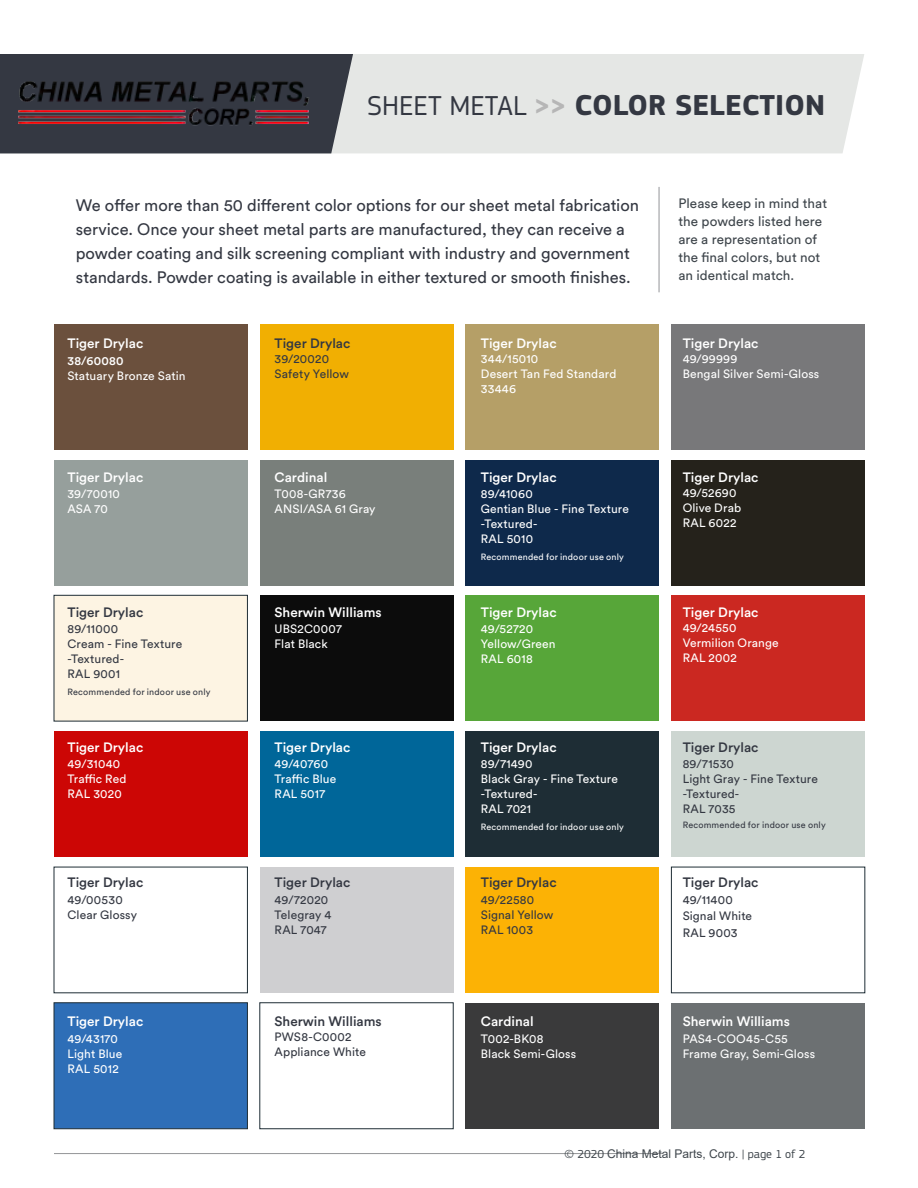
<style>
.page{position:relative;width:918px;height:1188px;background:#fff}
.page>*{position:absolute;margin:0;border:0;box-sizing:border-box;transform-origin:0 0}
.t1{font:700 30px "PF Square Sans Pro";color:#343842}
.t2{font:16.5px/24px "Circular Std";letter-spacing:-.005em;color:#343842}
.t3{font:500 13.5px "Circular Std";color:#fff}
.t4{font:13.5px/18px "Circular Std";letter-spacing:.005em;color:#3f464c}
.t5{font:500 13.5px "Circular Std";color:#343842}
.t6{font:12px/15px "Circular Std";letter-spacing:.01em;color:#fff}
.t7{font:12px/15px "Circular Std";letter-spacing:.01em;color:#343842}
.t8{font:12px "Arial";color:#3f464c}
.t9{font:500 12px "Circular Std";letter-spacing:.025em;color:#fff}
.t10{font:9px "Circular Std";letter-spacing:.02em;color:#fff}
.t11{font:9px "Circular Std";letter-spacing:.02em;color:#343842}
.s1{font-weight:400;font-size:28.5px}
.s2{font-size:27px;color:#b6b6b6}
.s3{font-family:"PF Square Sans Pro"}
</style>
<div class="page">
<div style="left:54px;top:324px;width:193px;height:126px;background:#6b503d"></div>
<div style="left:54px;top:595px;width:194px;height:126px;background:#fdf4e3;border:1px solid #1e2d35"></div>
<div style="left:54px;top:460px;width:193px;height:125px;background:#969f9c"></div>
<div style="left:54px;top:1003px;width:194px;height:126px;background:#2e6eb7;border:1px solid #1e2d35"></div>
<div style="left:54px;top:731px;width:193px;height:126px;background:#cc0605"></div>
<div style="left:466px;top:324px;width:193px;height:126px;background:#b59f67"></div>
<div style="left:466px;top:867px;width:193px;height:126px;background:#fcb205"></div>
<div style="left:466px;top:595px;width:193px;height:126px;background:#57a639"></div>
<div style="left:466px;top:460px;width:193px;height:125px;background:#0e294b"></div>
<div style="left:466px;top:1003px;width:193px;height:126px;background:#3a3a3b"></div>
<div style="left:466px;top:731px;width:193px;height:126px;background:#1e2d35"></div>
<div style="left:260px;top:324px;width:193px;height:126px;background:#f1af02"></div>
<div style="left:260px;top:867px;width:193px;height:126px;background:#cfcfd1"></div>
<div style="left:260px;top:595px;width:193px;height:126px;background:#0c0c0c"></div>
<div style="left:260px;top:460px;width:193px;height:125px;background:#797f7b"></div>
<div style="left:260px;top:1003px;width:193px;height:126px;background:#fff;border:1px solid #1e2d35"></div>
<div style="left:260px;top:731px;width:193px;height:126px;background:#069"></div>
<div style="left:671px;top:324px;width:194px;height:126px;background:#78787a"></div>
<div style="left:671px;top:595px;width:194px;height:126px;background:#cb2821"></div>
<div style="left:671px;top:460px;width:194px;height:125px;background:#25221b"></div>
<div style="left:671px;top:1003px;width:194px;height:126px;background:#6c7072"></div>
<div style="left:671px;top:731px;width:194px;height:126px;background:#cdd6d1"></div>
<div style="left:353px;top:54px;width:511px;height:99px;background:#e5e7e5"></div>
<div style="left:0;top:54px;width:353px;height:99px;background:#343842"></div>
<hr style="left:659px;top:187px;width:1px;height:105px;background:#939598">
<hr style="left:54px;top:1153px;width:609px;height:1px;background:#939598">
<img style="left:18px;top:74px;width:292px;height:64px">
<h1 class="t1" style="left:367px;top:87px;width:459px"><span class="s1">SHEET METAL</span> <span class="s2">&gt;&gt;</span> COLOR SELECTION</h1>
<p class="t2" style="left:76px;top:193px;width:565px">We offer more than 50 different color options for our sheet metal fabrication service. Once your sheet metal parts are manufactured, they can receive a powder coating and silk screening compliant with industry and government standards. Powder coating is available in either textured or smooth finishes.</p>
<p class="t4" style="left:678px;top:194px;width:150px">Please keep in mind that the powders listed here are a representation of the final colors, but not an identical match.</p>
<p class="t3" style="left:68px;top:335px;width:77px">Tiger Drylac</p>
<p class="t9" style="left:68px;top:353px;width:58px">38/60080</p>
<p class="t6" style="left:68px;top:368px;width:119px">Statuary Bronze Satin</p>
<p class="t3" style="left:68px;top:469px;width:77px">Tiger Drylac</p>
<p class="t6" style="left:68px;top:487px;width:54px">39/70010<br>ASA 70</p>
<p class="t5" style="left:68px;top:604px;width:77px">Tiger Drylac</p>
<p class="t7" style="left:68px;top:622px;width:116px">89/11000<br>Cream - Fine Texture -Textured-<br>RAL 9001</p>
<p class="t11" style="left:68px;top:686px;width:145px">Recommended for indoor use only</p>
<p class="t3" style="left:68px;top:738px;width:77px">Tiger Drylac</p>
<p class="t6" style="left:68px;top:756px;width:61px">49/31040<br>Traffic Red<br>RAL 3020</p>
<p class="t5" style="left:68px;top:874px;width:77px">Tiger Drylac</p>
<p class="t7" style="left:68px;top:892px;width:71px">49/00530<br>Clear Glossy</p>
<p class="t3" style="left:68px;top:1013px;width:77px">Tiger Drylac</p>
<p class="t6" style="left:68px;top:1031px;width:56px">49/43170<br>Light Blue<br>RAL 5012</p>
<p class="t5" style="left:275px;top:335px;width:77px">Tiger Drylac</p>
<p class="t7" style="left:275px;top:352px;width:76px">39/20020<br>Safety Yellow</p>
<p class="t3" style="left:275px;top:469px;width:54px">Cardinal</p>
<p class="t6" style="left:275px;top:487px;width:103px">T008-GR736<br>ANSI/ASA 61 Gray</p>
<p class="t3" style="left:275px;top:604px;width:109px">Sherwin Williams</p>
<p class="t6" style="left:275px;top:622px;width:69px">UBS2C0007<br>Flat Black</p>
<p class="t3" style="left:275px;top:738px;width:77px">Tiger Drylac</p>
<p class="t6" style="left:275px;top:756px;width:63px">49/40760<br>Traffic Blue<br>RAL 5017</p>
<p class="t5" style="left:275px;top:874px;width:77px">Tiger Drylac</p>
<p class="t7" style="left:275px;top:892px;width:58px">49/72020<br>Telegray 4<br>RAL 7047</p>
<p class="t5" style="left:275px;top:1013px;width:109px">Sherwin Williams</p>
<p class="t7" style="left:275px;top:1029px;width:93px">PWS8-C0002<br>Appliance White</p>
<p class="t3" style="left:481px;top:335px;width:77px">Tiger Drylac</p>
<p class="t6" style="left:481px;top:352px;width:137px">344/15010<br>Desert Tan Fed Standard<br>33446</p>
<p class="t3" style="left:481px;top:469px;width:77px">Tiger Drylac</p>
<p class="t6" style="left:481px;top:487px;width:150px">89/41060<br>Gentian Blue - Fine Texture -Textured-<br>RAL 5010</p>
<p class="t10" style="left:481px;top:551px;width:145px">Recommended for indoor use only</p>
<p class="t3" style="left:481px;top:604px;width:77px">Tiger Drylac</p>
<p class="t6" style="left:481px;top:622px;width:76px">49/52720<br>Yellow/Green<br>RAL 6018</p>
<p class="t3" style="left:481px;top:738px;width:77px">Tiger Drylac</p>
<p class="t6" style="left:481px;top:756px;width:139px">89/71490<br>Black Gray - Fine Texture -Textured-<br>RAL 7021</p>
<p class="t10" style="left:481px;top:821px;width:145px">Recommended for indoor use only</p>
<p class="t5" style="left:481px;top:874px;width:77px">Tiger Drylac</p>
<p class="t7" style="left:481px;top:892px;width:74px">49/22580<br>Signal Yellow<br>RAL 1003</p>
<p class="t3" style="left:481px;top:1013px;width:54px">Cardinal</p>
<p class="t6" style="left:481px;top:1031px;width:97px">T002-BK08<br>Black Semi-Gloss</p>
<p class="t3" style="left:683px;top:335px;width:77px">Tiger Drylac</p>
<p class="t6" style="left:683px;top:352px;width:138px">49/99999<br>Bengal Silver Semi-Gloss</p>
<p class="t3" style="left:683px;top:469px;width:77px">Tiger Drylac</p>
<p class="t6" style="left:683px;top:486px;width:60px">49/52690<br>Olive Drab<br>RAL 6022</p>
<p class="t3" style="left:683px;top:604px;width:77px">Tiger Drylac</p>
<p class="t6" style="left:683px;top:620px;width:98px">49/24550<br>Vermilion Orange<br>RAL 2002</p>
<p class="t5" style="left:683px;top:738px;width:77px">Tiger Drylac</p>
<p class="t7" style="left:683px;top:756px;width:137px">89/71530<br>Light Gray - Fine Texture -Textured-<br>RAL 7035</p>
<p class="t11" style="left:683px;top:820px;width:145px">Recommended for indoor use only</p>
<p class="t5" style="left:683px;top:874px;width:77px">Tiger Drylac</p>
<p class="t7" style="left:683px;top:891px;width:71px;line-height:16.5px">49/11400<br>Signal White<br>RAL 9003</p>
<p class="t3" style="left:683px;top:1013px;width:109px">Sherwin Williams</p>
<p class="t6" style="left:683px;top:1031px;width:134px">PAS4-COO45-C55<br>Frame Gray, Semi-Gloss</p>
<p class="t8" style="left:565px;top:1146px;width:242px"><span class="s3">© 2020</span> China Metal Parts, Corp. <span class="s3">| page 1 of 2</span></p>
</div>
